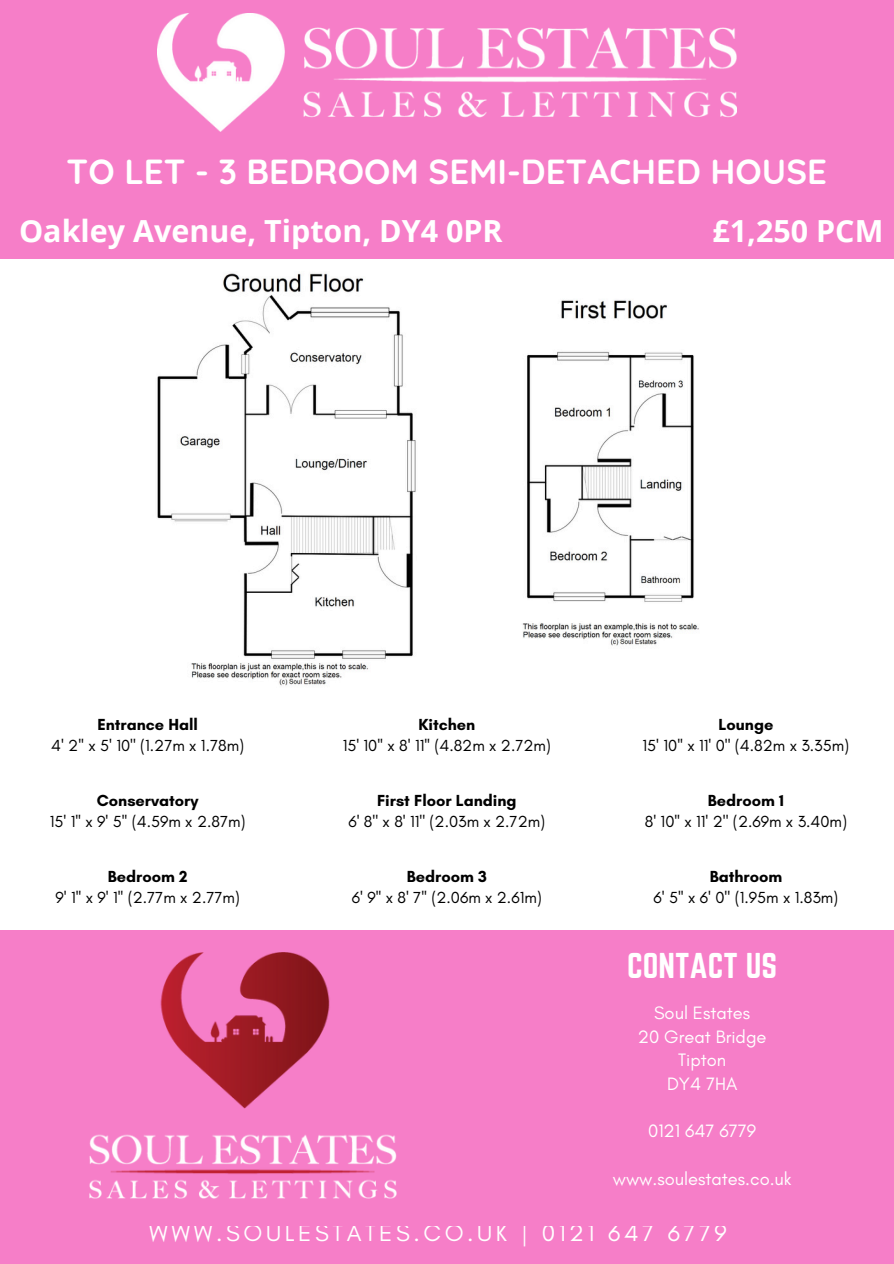
<style>
.page{position:relative;width:894px;height:1264px;background:#fff}
.page>*{position:absolute;margin:0;border:0;box-sizing:border-box;transform-origin:0 0}
.t1{font:700 34.65px "Quicksand";color:#fff}
.t2{font:31.35px "Norwester";color:#fff}
.t3{font:700 30.45px "Open Sans";color:#fff}
.t4{font:24px "Glacial Indifference";letter-spacing:.15em;color:#fff}
.t5{font:18.3px/23.7px "Glacial Indifference";color:#fff;text-align:center}
.t6{font:16.35px "Glacial Indifference";color:#000}
.t7{font:700 16.35px "Glacial Indifference";color:#000}
</style>
<div class="page">
<div style="left:0;top:1200px;width:893px;height:63px;background:#f67ec8"></div>
<div style="left:0;top:0;width:893px;height:259px;background:#f67ec8"></div>
<div style="left:0;top:930px;width:893px;height:295px;background:#f67ec8"></div>
<img style="left:157px;top:13px;width:579px;height:118px">
<img style="left:89px;top:952px;width:307px;height:246px">
<img style="left:157px;top:273px;width:259px;height:413px">
<img style="left:522px;top:300px;width:177px;height:346px">
<p class="t1" style="left:67px;top:149px;width:761px">TO LET - 3 BEDROOM SEMI-DETACHED HOUSE</p>
<p class="t3" style="left:19px;top:209px;width:485px">Oakley Avenue, Tipton, DY4 0PR</p>
<p class="t3" style="left:712px;top:209px;width:172px">£1,250 PCM</p>
<p class="t7" style="left:97px;top:714px;width:102px">Entrance Hall</p>
<p class="t6" style="left:51px;top:735px;width:194px">4' 2'' x 5' 10'' (1.27m x 1.78m)</p>
<p class="t7" style="left:97px;top:790px;width:103px">Conservatory</p>
<p class="t6" style="left:50px;top:811px;width:197px">15' 1'' x 9' 5'' (4.59m x 2.87m)</p>
<p class="t7" style="left:108px;top:866px;width:81px">Bedroom 2</p>
<h2 class="t6" style="left:55px;top:887px;width:186px">9' 1'' x 9' 1'' (2.77m x 2.77m)</h2>
<p class="t7" style="left:418px;top:714px;width:58px">Kitchen</p>
<p class="t6" style="left:342px;top:735px;width:210px">15' 10'' x 8' 11'' (4.82m x 2.72m)</p>
<p class="t7" style="left:718px;top:714px;width:56px">Lounge</p>
<p class="t6" style="left:642px;top:735px;width:208px">15' 10'' x 11' 0'' (4.82m x 3.35m)</p>
<p class="t7" style="left:377px;top:790px;width:141px">First Floor Landing</p>
<p class="t6" style="left:348px;top:811px;width:198px">6' 8'' x 8' 11'' (2.03m x 2.72m)</p>
<p class="t7" style="left:707px;top:790px;width:78px">Bedroom 1</p>
<p class="t6" style="left:644px;top:811px;width:204px">8' 10'' x 11' 2'' (2.69m x 3.40m)</p>
<h6 class="t7" style="left:406px;top:866px;width:81px">Bedroom 3</h6>
<h6 class="t6" style="left:351px;top:887px;width:191px">6' 9'' x 8' 7'' (2.06m x 2.61m)</h6>
<h6 class="t7" style="left:709px;top:866px;width:74px">Bathroom</h6>
<h5 class="t6" style="left:653px;top:887px;width:186px">6' 5'' x 6' 0'' (1.95m x 1.83m)</h5>
<p class="t2" style="left:627px;top:946px;width:152px">CONTACT US</p>
<p class="t5" style="left:637px;top:1000px;width:130px">Soul Estates<br>20 Great Bridge<br>Tipton<br>DY4 7HA</p>
<p class="t5" style="left:648px;top:1118px;width:110px">0121 647 6779</p>
<p class="t5" style="left:612px;top:1166px;width:180px">www.soulestates.co.uk</p>
<p class="t4" style="left:149px;top:1218px;width:579px">WWW.SOULESTATES.CO.UK | 0121 647 6779</p>
</div>
